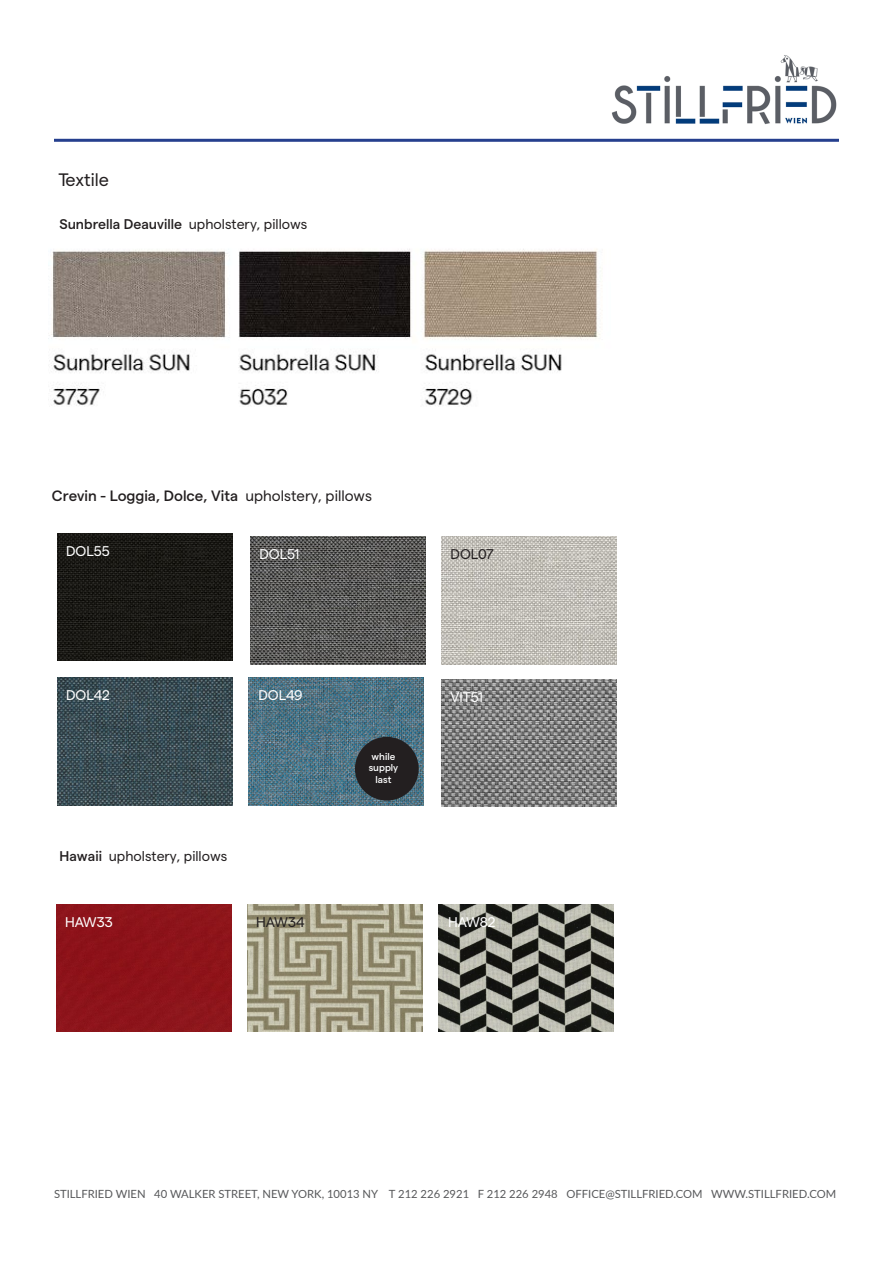
<style>
.page{position:relative;width:893px;height:1263px;background:#fff}
.page>*{position:absolute;margin:0;border:0;box-sizing:border-box;transform-origin:0 0}
.t1{font:18px "Matter";color:#231f20}
.t2{font:500 15px "Matter";color:#231f20}
.t3{font:500 14.1px "Matter";color:#231f20}
.t4{font:14.1px "Matter";color:#fff}
.t5{font:14.1px "Matter";color:#231f20}
.t6{font:11.25px "Lato";color:#57585a}
.t7{font:500 9.9px/11.9px "Matter";color:#fff;text-align:center}
.s1{font-weight:400}
.s2{font-weight:500}
</style>
<div class="page">
<img style="left:438px;top:904px;width:175px;height:127px">
<div style="left:56px;top:904px;width:175px;height:127px;background:#8d131a"></div>
<img style="left:247px;top:904px;width:175px;height:127px">
<img style="left:57px;top:677px;width:175px;height:128px">
<img style="left:248px;top:677px;width:176px;height:128px">
<img style="left:441px;top:679px;width:176px;height:128px">
<img style="left:250px;top:537px;width:176px;height:127px">
<img style="left:442px;top:537px;width:175px;height:127px">
<img style="left:57px;top:533px;width:175px;height:128px">
<div style="left:355px;top:737px;width:64px;height:63px;background:#231f20;border-radius:50%"></div>
<img style="left:605px;top:55px;width:234px;height:84px">
<hr style="left:54px;top:139px;width:785px;height:3px;background:#253f8e">
<img style="left:48px;top:249px;width:552px;height:157px">
<p class="t1" style="left:59px;top:167px;width:52px">Textile</p>
<p class="t3" style="left:59px;top:214px;width:249px">Sunbrella Deauville <span class="s1">upholstery, pillows</span></p>
<h2 class="t2" style="left:52px;top:484px;width:322px">Crevin - Loggia, Dolce, Vita <span class="s1">upholstery, pillows</span></h2>
<p class="t4" style="left:66px;top:540px;width:45px">DOL55</p>
<p class="t4" style="left:259px;top:544px;width:42px">DOL51</p>
<p class="t5" style="left:451px;top:544px;width:45px">DOL07</p>
<p class="t4" style="left:66px;top:685px;width:45px">DOL42</p>
<p class="t4" style="left:258px;top:685px;width:46px">DOL49</p>
<p class="t4" style="left:450px;top:686px;width:34px">VIT51</p>
<p class="t5" style="left:59px;top:845px;width:169px"><span class="s2">Hawaii</span> upholstery, pillows</p>
<p class="t7" style="left:369px;top:749px;width:31px">while supply last</p>
<p class="t4" style="left:65px;top:911px;width:49px">HAW33</p>
<p class="t5" style="left:256px;top:911px;width:50px">HAW34</p>
<p class="t4" style="left:448px;top:911px;width:49px">HAW82</p>
<p class="t6" style="left:54px;top:1186px;width:784px">STILLFRIED WIEN 40 WALKER STREET, NEW YORK, 10013 NY T 212 226 2921 F 212 226 2948 OFFICE@STILLFRIED.COM WWW.STILLFRIED.COM</p>
</div>
